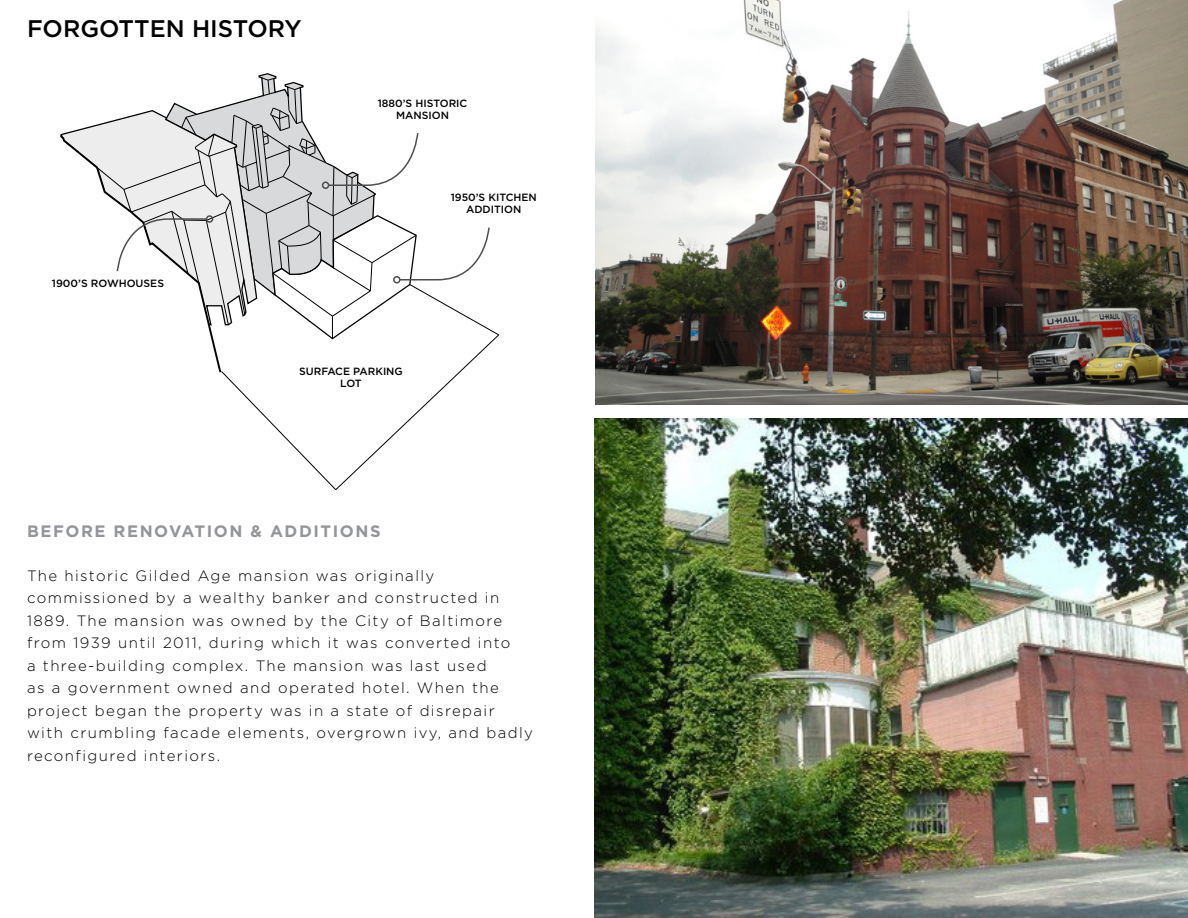
<style>
.page{position:relative;width:1188px;height:918px;background:#fff}
.page>*{position:absolute;margin:0;border:0;box-sizing:border-box;transform-origin:0 0}
.t1{font:500 24px "Gotham";color:#000}
.t2{font:700 16.5px "Gotham";letter-spacing:.095em;color:#939598}
.t3{font:300 15px/22.5px "Gotham";letter-spacing:.095em;color:#000}
.t4{font:500 10.5px/12px "Gotham";color:#000;text-align:center}
</style>
<div class="page">
<img style="left:595px;top:0;width:593px;height:405px">
<svg style="left:60px;top:77px;width:439px;height:413px"></svg>
<div style="left:393px;top:276px;width:8px;height:8px;border:2px solid #4d4d4f;border-radius:50%"></div>
<img style="left:594px;top:418px;width:594px;height:500px">
<h1 class="t1" style="left:27px;top:12px;width:276px">FORGOTTEN HISTORY</h1>
<p class="t4" style="left:52px;top:277px;width:114px">1900’S ROWHOUSES</p>
<p class="t4" style="left:378px;top:97px;width:91px">1880’S HISTORIC<br>MANSION</p>
<p class="t4" style="left:451px;top:191px;width:88px">1950’S KITCHEN<br>ADDITION</p>
<p class="t4" style="left:299px;top:365px;width:105px">SURFACE PARKING<br>LOT</p>
<p class="t2" style="left:27px;top:520px;width:355px">BEFORE RENOVATION &amp; ADDITIONS</p>
<p class="t3" style="left:27px;top:564px;width:507px">The historic Gilded Age mansion was originally commissioned by a wealthy banker and constructed in 1889. The mansion was owned by the City of Baltimore from 1939 until 2011, during which it was converted into<br>a three-building complex. The mansion was last used<br>as a government owned and operated hotel. When the project began the property was in a state of disrepair with crumbling facade elements, overgrown ivy, and badly reconfigured interiors.</p>
</div>
